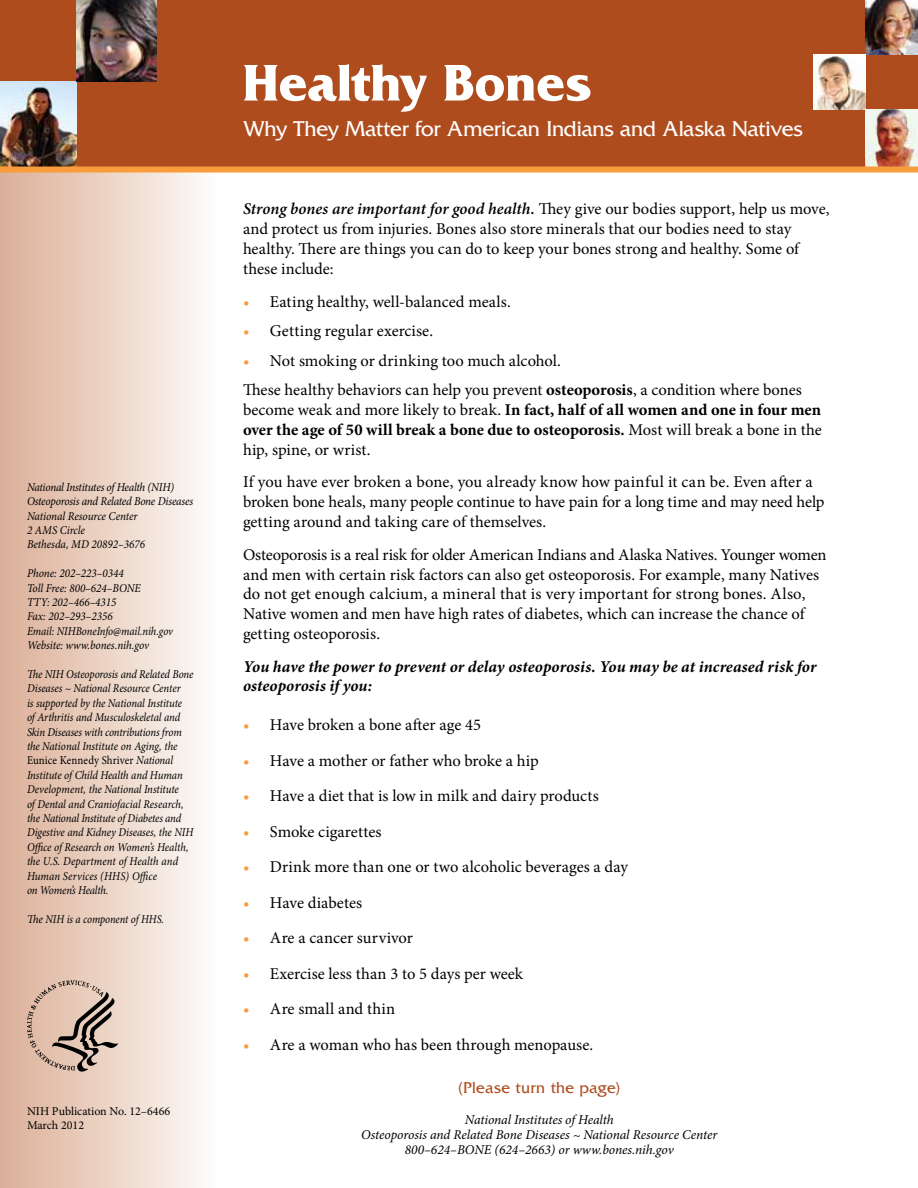
<style>
.page{position:relative;width:918px;height:1188px;background:#fff}
.page>*{position:absolute;margin:0;border:0;box-sizing:border-box;transform-origin:0 0}
.t1{font:700 54px "Friz Quadrata Std";letter-spacing:.005em;color:#fff}
.t2{font:22.5px "Friz Quadrata Std";letter-spacing:-.005em;color:#fff}
.t3{font:16.5px/19.8px "Minion Pro";color:#000}
.t4{font:700 16.5px/19.8px "Minion Pro";letter-spacing:-.005em;color:#000;text-align:justify}
.t5{font:italic 700 16.5px/19.8px "Minion Pro";letter-spacing:.005em;color:#000}
.t6{font:16.5px "Friz Quadrata Std";letter-spacing:.02em;color:#af4c1e}
.t7{font:italic 13.5px/15px "Minion Pro";letter-spacing:-.01em;color:#000;text-align:center}
.t8{font:italic 12px/14.4px "Minion Pro";letter-spacing:-.01em;color:#000;scale:.9 1}
.t9{font:italic 12px/14.4px "Minion Pro";letter-spacing:-.01em;color:#000;scale:.93 1}
.t10{font:12px/14.4px "Minion Pro";color:#000}
.s1{font-style:normal}
.s2{font-weight:600;font-style:italic}
.s3{color:#f99d3c}
.s4{font-weight:700}
.s5{font-weight:400}
</style>
<div class="page">
<div style="left:0;top:0;width:216px;height:1188px;background:linear-gradient(to right,#dbae96,#fdfcf9)"></div>
<div style="left:0;top:0;width:918px;height:167px;background:#af4c1e"></div>
<svg style="left:27px;top:980px;width:91px;height:91px;background:#c0a697"></svg>
<img style="left:866px;top:0;width:52px;height:55px">
<img style="left:0;top:81px;width:76px;height:85px">
<img style="left:814px;top:55px;width:52px;height:54px">
<img style="left:76px;top:0;width:81px;height:81px">
<img style="left:866px;top:109px;width:52px;height:57px">
<div style="left:0;top:166px;width:918px;height:6px;background:#f99d3c"></div>
<p class="t9" style="left:27px;top:480px;width:180px">National Institutes of Health (NIH)<br>Osteoporosis and Related Bone Diseases<br>National Resource Center<br>2 AMS Circle<br>Bethesda, MD 20892–3676</p>
<p class="t9" style="left:27px;top:566px;width:159px">Phone: 202–223–0344<br>Toll Free: 800–624–BONE<br>TTY: 202–466–4315<br>Fax: 202–293–2356<br>Email: NIHBoneInfo@mail.nih.gov<br>Website: www.bones.nih.gov</p>
<p class="t8" style="left:27px;top:667px;width:187px">The NIH Osteoporosis and Related Bone Diseases ~ National Resource Center<br>is supported by the National Institute<br>of Arthritis and Musculoskeletal and Skin Diseases with contributions from the National Institute on Aging, the <span class="s1">Eunice Kennedy Shriver</span> National Institute of Child Health and Human Development, the National Institute<br>of Dental and Craniofacial Research, the National Institute of Diabetes and Digestive and Kidney Diseases, the NIH Office of Research on Women’s Health, the U.S. Department of Health and Human Services (HHS) Office<br>on Women’s Health.</p>
<p class="t9" style="left:27px;top:912px;width:149px">The NIH is a component of HHS.</p>
<p class="t10" style="left:27px;top:1104px;width:145px">NIH Publication No. 12–6466<br>March 2012</p>
<h1 class="t1" style="left:243px;top:53px;width:350px">Healthy Bones</h1>
<h2 class="t2" style="left:243px;top:116px;width:562px">Why They Matter for American Indians and Alaska Natives</h2>
<p class="t3" style="left:243px;top:199px;width:588px"><span class="s2">Strong bones are important for good health.</span> They give our bodies support, help us move, and protect us from injuries. Bones also store minerals that our bodies need to stay healthy. There are things you can do to keep your bones strong and healthy. Some of these include:</p>
<p class="t3" style="left:243px;top:292px;width:269px"><span class="s3">•</span> Eating healthy, well-balanced meals.</p>
<p class="t3" style="left:243px;top:321px;width:192px"><span class="s3">•</span> Getting regular exercise.</p>
<p class="t3" style="left:243px;top:346px;width:560px;line-height:29.5px"><span class="s3">•</span> Not smoking or drinking too much alcohol.<br>These healthy behaviors can help you prevent <span class="s4">osteoporosis</span>, a condition where bones</p>
<p class="t4" style="left:243px;top:400px;width:581px"><span class="s5">become weak and more likely to break.</span> In fact, half of all women and one in four men over the age of 50 will break a bone due to osteoporosis. <span class="s5">Most will break a bone in the hip, spine, or wrist.</span></p>
<p class="t3" style="left:243px;top:472px;width:583px">If you have ever broken a bone, you already know how painful it can be. Even after a broken bone heals, many people continue to have pain for a long time and may need help getting around and taking care of themselves.</p>
<p class="t3" style="left:243px;top:545px;width:585px">Osteoporosis is a real risk for older American Indians and Alaska Natives. Younger women and men with certain risk factors can also get osteoporosis. For example, many Natives do not get enough calcium, a mineral that is very important for strong bones. Also, Native women and men have high rates of diabetes, which can increase the chance of getting osteoporosis.</p>
<p class="t5" style="left:243px;top:656px;width:575px">You have the power to prevent or delay osteoporosis. You may be at increased risk for osteoporosis if you:</p>
<p class="t3" style="left:243px;top:715px;width:240px"><span class="s3">•</span> Have broken a bone after age 45</p>
<p class="t3" style="left:243px;top:751px;width:297px"><span class="s3">•</span> Have a mother or father who broke a hip</p>
<p class="t3" style="left:243px;top:786px;width:357px"><span class="s3">•</span> Have a diet that is low in milk and dairy products</p>
<p class="t3" style="left:243px;top:822px;width:140px"><span class="s3">•</span> Smoke cigarettes</p>
<p class="t3" style="left:243px;top:857px;width:387px"><span class="s3">•</span> Drink more than one or two alcoholic beverages a day</p>
<p class="t3" style="left:243px;top:893px;width:121px"><span class="s3">•</span> Have diabetes</p>
<p class="t3" style="left:243px;top:928px;width:171px"><span class="s3">•</span> Are a cancer survivor</p>
<p class="t3" style="left:243px;top:964px;width:282px"><span class="s3">•</span> Exercise less than 3 to 5 days per week</p>
<p class="t3" style="left:243px;top:999px;width:154px"><span class="s3">•</span> Are small and thin</p>
<p class="t3" style="left:243px;top:1035px;width:352px"><span class="s3">•</span> Are a woman who has been through menopause.</p>
<p class="t6" style="left:458px;top:1079px;width:164px">(Please turn the page)</p>
<p class="t7" style="left:361px;top:1112px;width:358px">National Institutes of Health<br>Osteoporosis and Related Bone Diseases ~ National Resource Center<br>800–624–BONE (624–2663) or www.bones.nih.gov</p>
</div>
